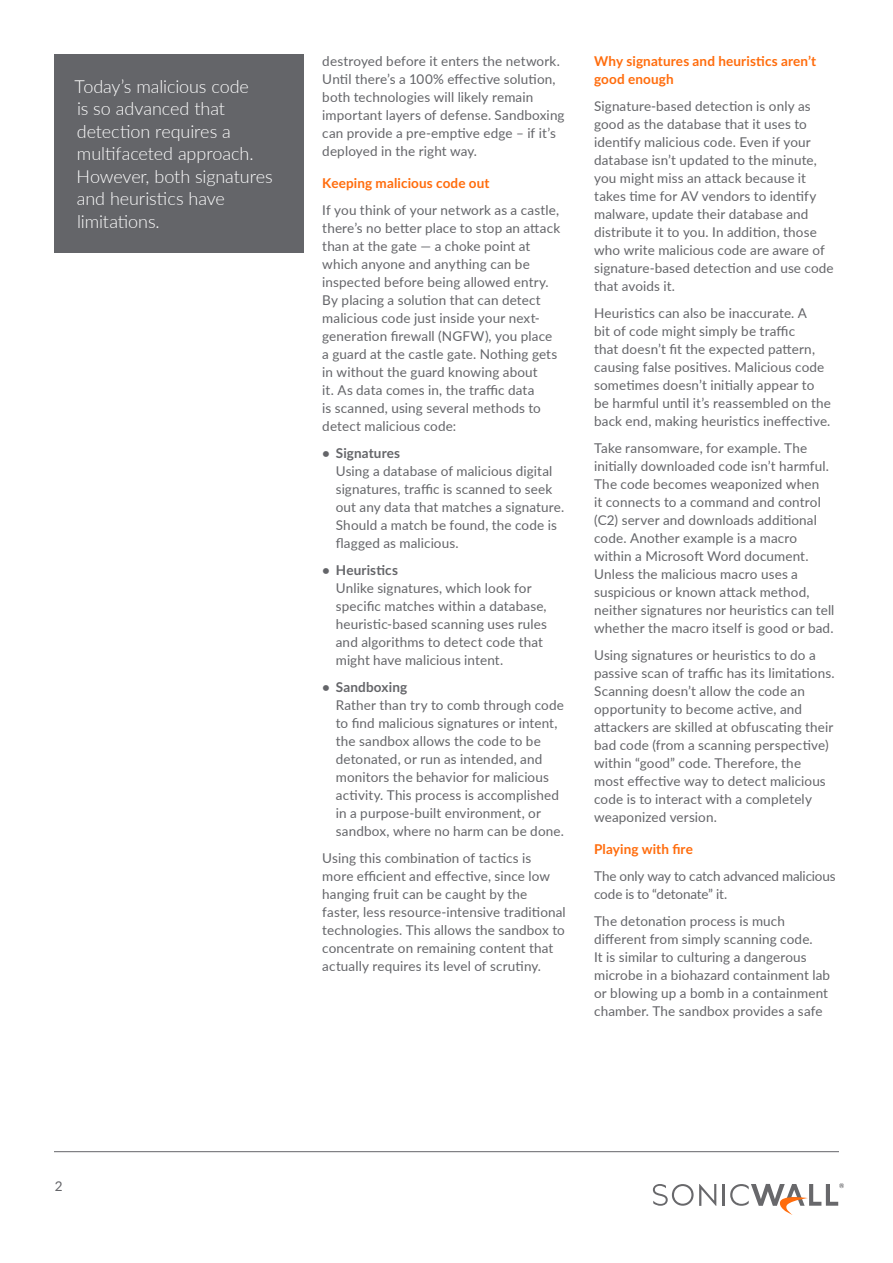
<style>
.page{position:relative;width:893px;height:1263px;background:#fff}
.page>*{position:absolute;margin:0;border:0;box-sizing:border-box;transform-origin:0 0}
.t1{font:300 18px/22.5px "Lato";letter-spacing:-.005em;color:#fff}
.t2{font:13.5px/18px "Lato";letter-spacing:.01em;color:#646569}
.t3{font:700 13.5px/18px "Lato";letter-spacing:.01em;color:#ff6c0c}
.t4{font:13.5px/18px "Lato";letter-spacing:-.01em;color:#646569}
.t5{font:700 13.5px "Lato";letter-spacing:.01em;color:#646569}
</style>
<div class="page">
<hr style="left:722px;top:1184px;width:2px;height:22px;background:#68686b">
<svg style="left:653px;top:1184px;width:63px;height:22px"></svg>
<svg style="left:730px;top:1183px;width:114px;height:32px"></svg>
<hr style="left:54px;top:1151px;width:785px;height:1px;background:#646569">
<div style="left:54px;top:54px;width:250px;height:198px;background:#646569"></div>
<h1 class="t1" style="left:75px;top:74px;width:200px">Today’s malicious code<br>is so advanced that detection requires a multifaceted approach.<br>However, both signatures and heuristics have limitations.</h1>
<p class="t2" style="left:322px;top:52px;width:244px">destroyed before it enters the network.<br>Until there’s a 100% effective solution, both technologies will likely remain important layers of defense. Sandboxing can provide a pre-emptive edge – if it’s deployed in the right way.</p>
<p class="t3" style="left:322px;top:173px;width:169px">Keeping malicious code out</p>
<p class="t2" style="left:322px;top:200px;width:239px">If you think of your network as a castle, there’s no better place to stop an attack than at the gate — a choke point at which anyone and anything can be inspected before being allowed entry.<br>By placing a solution that can detect malicious code just inside your next&shy;generation firewall (NGFW), you place a guard at the castle gate. Nothing gets in without the guard knowing about<br>it. As data comes in, the traffic data<br>is scanned, using several methods to detect malicious code:</p>
<p class="t5" style="left:322px;top:443px;width:79px">• Signatures</p>
<p class="t2" style="left:336px;top:461px;width:230px">Using a database of malicious digital signatures, traffic is scanned to seek out any data that matches a signature.<br>Should a match be found, the code is flagged as malicious.</p>
<p class="t5" style="left:322px;top:560px;width:77px">• Heuristics</p>
<p class="t2" style="left:336px;top:578px;width:213px">Unlike signatures, which look for specific matches within a database, heuristic-based scanning uses rules and algorithms to detect code that might have malicious intent.</p>
<p class="t5" style="left:322px;top:677px;width:86px">• Sandboxing</p>
<p class="t2" style="left:336px;top:695px;width:230px">Rather than try to comb through code to find malicious signatures or intent, the sandbox allows the code to be detonated, or run as intended, and monitors the behavior for malicious activity. This process is accomplished in a purpose-built environment, or sandbox, where no harm can be done.</p>
<p class="t2" style="left:322px;top:848px;width:245px">Using this combination of tactics is more efficient and effective, since low hanging fruit can be caught by the faster, less resource-intensive traditional technologies. This allows the sandbox to concentrate on remaining content that actually requires its level of scrutiny.</p>
<p class="t3" style="left:594px;top:52px;width:224px">Why signatures and heuristics aren’t good enough</p>
<p class="t2" style="left:594px;top:97px;width:241px">Signature-based detection is only as good as the database that it uses to identify malicious code. Even if your database isn’t updated to the minute, you might miss an attack because it takes time for AV vendors to identify malware, update their database and distribute it to you. In addition, those who write malicious code are aware of signature-based detection and use code that avoids it.</p>
<p class="t2" style="left:594px;top:304px;width:238px">Heuristics can also be inaccurate. A<br>bit of code might simply be traffic<br>that doesn’t fit the expected pattern, causing false positives. Malicious code sometimes doesn’t initially appear to be harmful until it’s reassembled on the back end, making heuristics ineffective.</p>
<p class="t2" style="left:594px;top:439px;width:242px">Take ransomware, for example. The initially downloaded code isn’t harmful.<br>The code becomes weaponized when<br>it connects to a command and control (C2) server and downloads additional code. Another example is a macro within a Microsoft Word document.<br>Unless the malicious macro uses a suspicious or known attack method, neither signatures nor heuristics can tell whether the macro itself is good or bad.</p>
<p class="t2" style="left:594px;top:646px;width:242px">Using signatures or heuristics to do a passive scan of traffic has its limitations.<br>Scanning doesn’t allow the code an opportunity to become active, and attackers are skilled at obfuscating their bad code (from a scanning perspective) within “good” code. Therefore, the<br>most effective way to detect malicious code is to interact with a completely weaponized version.</p>
<p class="t3" style="left:594px;top:839px;width:100px">Playing with fire</p>
<p class="t4" style="left:594px;top:866px;width:243px">The only way to catch advanced malicious code is to “detonate” it.</p>
<p class="t2" style="left:594px;top:911px;width:238px">The detonation process is much different from simply scanning code.<br>It is similar to culturing a dangerous microbe in a biohazard containment lab or blowing up a bomb in a containment chamber. The sandbox provides a safe</p>
<p class="t2" style="left:55px;top:1176px;width:9px">2</p>
</div>
